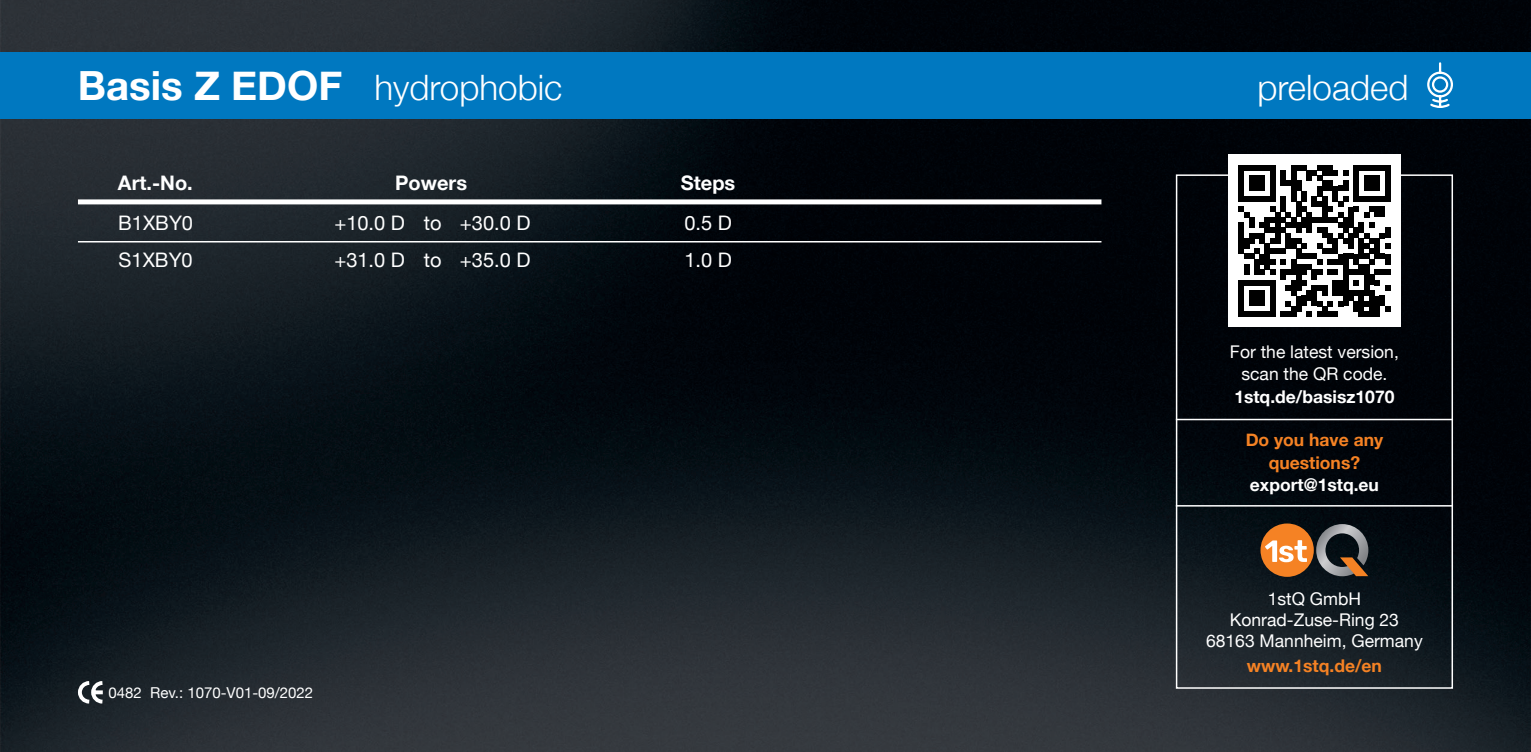
<style>
.page{position:relative;width:1531px;height:752px;background:#fff}
.page>*{position:absolute;margin:0;border:0;box-sizing:border-box;transform-origin:0 0}
.t1{font:300 35px "Helvetica Neue";color:#fff}
.t2{font:20px/37.5px "Helvetica Neue";color:#fff}
.t3{font:700 20px "Helvetica Neue";color:#fff}
.t4{font:17.5px/21px "Helvetica Neue";color:#fff;text-align:center}
.t5{font:700 17.5px/22.5px "Helvetica Neue";color:#f58224;text-align:center}
.t6{font:700 17.5px "Helvetica Neue";color:#fff}
.t7{font:15px "Helvetica Neue";color:#fff}
.s1{font-weight:700;font-size:40.25px}
</style>
<div class="page">
<img style="left:0;top:0;width:1531px;height:751px">
<div style="left:78px;top:199px;width:1023px;height:5px;background:#fff"></div>
<hr style="left:78px;top:241px;width:1023px;height:1px;background:#fff">
<div style="left:1176px;top:174px;width:277px;height:514px;border:2px solid #fff"></div>
<hr style="left:1176px;top:418px;width:277px;height:2px;background:#fff">
<hr style="left:1176px;top:505px;width:277px;height:1px;background:#fff">
<div style="left:1228px;top:154px;width:173px;height:173px;background:#fff"></div>
<svg style="left:76px;top:678px;width:31px;height:27px"></svg>
<div style="left:0;top:52px;width:1531px;height:66px;background:#0078c0"></div>
<svg style="left:1427px;top:62px;width:26px;height:46px"></svg>
<svg style="left:1316px;top:524px;width:52px;height:52px"></svg>
<div style="left:1260px;top:523px;width:54px;height:53px;background:#f58224;border-radius:50%"></div>
<svg style="left:1265px;top:540px;width:42px;height:22px"></svg>
<div style="left:1238px;top:280px;width:6px;height:36px;background:#000"></div>
<div style="left:1249px;top:290px;width:5px;height:16px;background:#000"></div>
<div style="left:1254px;top:290px;width:5px;height:16px;background:#000"></div>
<div style="left:1259px;top:290px;width:6px;height:16px;background:#000"></div>
<svg style="left:1244px;top:280px;width:26px;height:5px"></svg>
<svg style="left:1244px;top:311px;width:26px;height:5px"></svg>
<div style="left:1270px;top:280px;width:5px;height:36px;background:#000"></div>
<div style="left:1280px;top:269px;width:5px;height:11px;background:#000"></div>
<svg style="left:1285px;top:285px;width:6px;height:5px"></svg>
<svg style="left:1280px;top:301px;width:11px;height:15px"></svg>
<div style="left:1291px;top:280px;width:5px;height:15px;background:#000"></div>
<div style="left:1291px;top:306px;width:5px;height:10px;background:#000"></div>
<div style="left:1296px;top:264px;width:5px;height:26px;background:#000"></div>
<div style="left:1296px;top:295px;width:5px;height:16px;background:#000"></div>
<svg style="left:1301px;top:280px;width:5px;height:5px"></svg>
<div style="left:1301px;top:295px;width:5px;height:11px;background:#000"></div>
<div style="left:1306px;top:290px;width:6px;height:11px;background:#000"></div>
<div style="left:1312px;top:269px;width:5px;height:11px;background:#000"></div>
<div style="left:1312px;top:285px;width:5px;height:21px;background:#000"></div>
<svg style="left:1317px;top:285px;width:5px;height:5px"></svg>
<div style="left:1322px;top:285px;width:5px;height:10px;background:#000"></div>
<div style="left:1332px;top:280px;width:6px;height:15px;background:#000"></div>
<div style="left:1338px;top:280px;width:5px;height:15px;background:#000"></div>
<svg style="left:1306px;top:301px;width:37px;height:15px"></svg>
<div style="left:1343px;top:254px;width:5px;height:52px;background:#000"></div>
<div style="left:1348px;top:290px;width:5px;height:11px;background:#000"></div>
<svg style="left:1353px;top:280px;width:6px;height:15px"></svg>
<div style="left:1353px;top:301px;width:6px;height:10px;background:#000"></div>
<div style="left:1359px;top:290px;width:5px;height:26px;background:#000"></div>
<div style="left:1364px;top:264px;width:5px;height:31px;background:#000"></div>
<svg style="left:1364px;top:301px;width:5px;height:15px"></svg>
<div style="left:1369px;top:274px;width:5px;height:11px;background:#000"></div>
<div style="left:1369px;top:290px;width:5px;height:26px;background:#000"></div>
<svg style="left:1374px;top:280px;width:5px;height:5px"></svg>
<div style="left:1374px;top:295px;width:5px;height:21px;background:#000"></div>
<div style="left:1379px;top:295px;width:6px;height:11px;background:#000"></div>
<svg style="left:1238px;top:165px;width:152px;height:109px"></svg>
<svg style="left:1385px;top:285px;width:5px;height:5px"></svg>
<svg style="left:1385px;top:306px;width:5px;height:5px"></svg>
<h1 class="t1" style="left:78px;top:59px;width:486px"><span class="s1">Basis Z EDOF</span> hydrophobic</h1>
<h1 class="t1" style="left:1257px;top:59px;width:153px">preloaded</h1>
<p class="t3" style="left:118px;top:167px;width:76px">Art.-No.</p>
<p class="t2" style="left:118px;top:205px;width:76px">B1XBY0<br>S1XBY0</p>
<p class="t3" style="left:395px;top:167px;width:73px">Powers</p>
<p class="t2" style="left:334px;top:205px;width:72px">+10.0 D +31.0 D</p>
<p class="t2" style="left:460px;top:205px;width:72px">+30.0 D +35.0 D</p>
<p class="t2" style="left:424px;top:205px;width:19px">to to</p>
<p class="t3" style="left:681px;top:167px;width:56px">Steps</p>
<p class="t2" style="left:684px;top:205px;width:49px">0.5 D<br>1.0 D</p>
<p class="t7" style="left:108px;top:681px;width:206px">0482 Rev.: 1070-V01-09/2022</p>
<p class="t4" style="left:1230px;top:341px;width:170px;line-height:22.5px">For the latest version, scan the QR code.</p>
<p class="t6" style="left:1234px;top:383px;width:162px">1stq.de/basisz1070</p>
<p class="t5" style="left:1245px;top:429px;width:139px">Do you have any questions?</p>
<p class="t6" style="left:1250px;top:471px;width:131px">export@1stq.eu</p>
<p class="t4" style="left:1206px;top:589px;width:218px">1stQ GmbH<br>Konrad-Zuse-Ring 23<br>68163 Mannheim, Germany</p>
<p class="t5" style="left:1247px;top:655px;width:137px">www.1stq.de/en</p>
</div>
